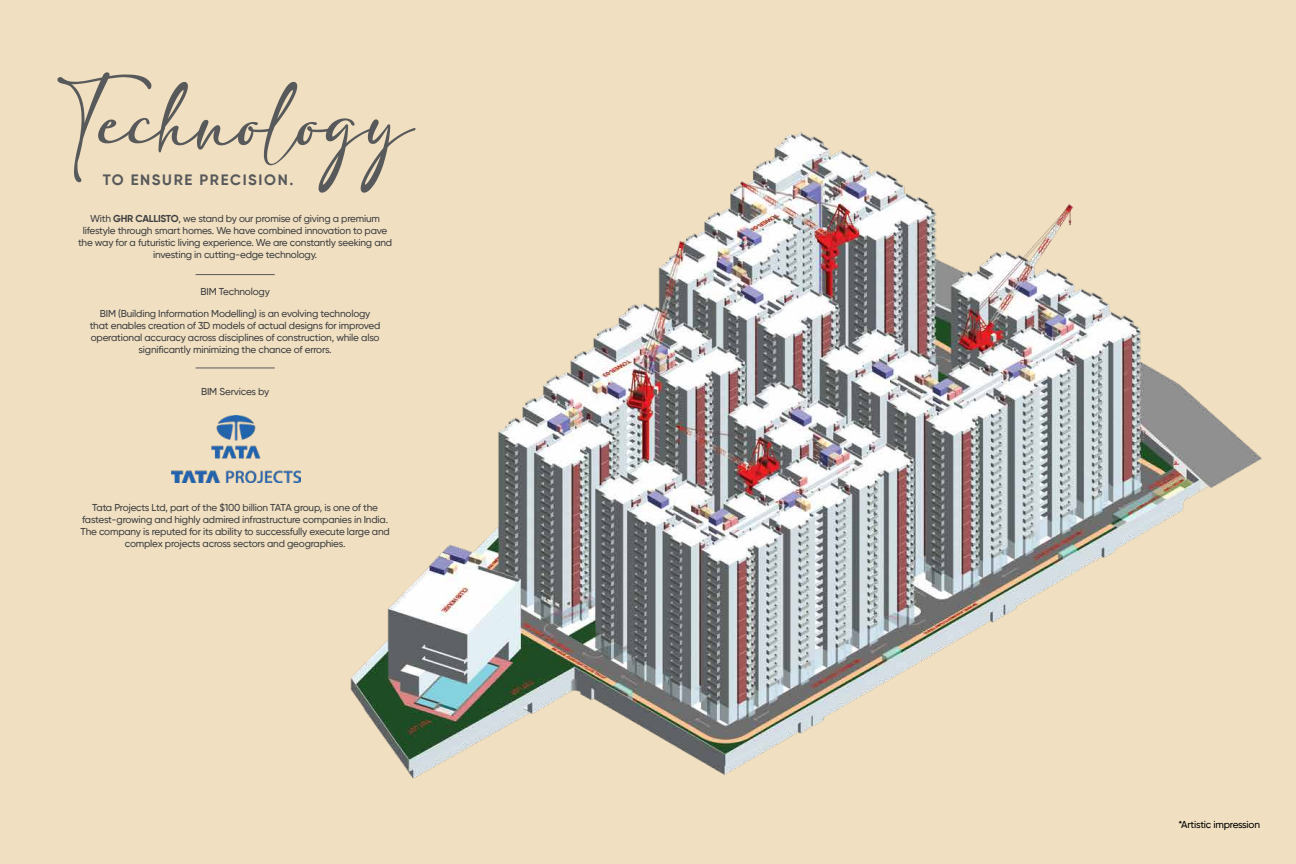
<style>
.page{position:relative;width:1296px;height:864px;background:#f0e0c1}
.page>*{position:absolute;margin:0;border:0;box-sizing:border-box;transform-origin:0 0}
.t1{font:60px "adelia";letter-spacing:-.02em;color:#58595b}
.t2{font:700 15px "Gilroy";letter-spacing:.11em;color:#58595b}
.t3{font:500 10px/12px "Gilroy";letter-spacing:-.02em;color:#414042;text-align:center}
.t4{font:500 10px "Gilroy";letter-spacing:-.02em;color:#000}
.s1{font-weight:700}
</style>
<div class="page">
<hr style="left:196px;top:274px;width:79px;height:1px;background:#58595b">
<hr style="left:196px;top:367px;width:79px;height:1px;background:#58595b">
<img style="left:171px;top:416px;width:104px;height:66px">
<img style="left:275px;top:132px;width:987px;height:647px">
<h1 class="t1" style="left:57px;top:91px;width:357px">Technology</h1>
<h2 class="t2" style="left:103px;top:170px;width:192px">TO ENSURE PRECISION.</h2>
<p class="t3" style="left:78px;top:213px;width:316px">With <span class="s1">GHR CALLISTO</span>, we stand by our promise of giving a premium lifestyle through smart homes. We have combined innovation to pave the way for a futuristic living experience. We are constantly seeking and investing in cutting-edge technology.</p>
<p class="t3" style="left:201px;top:286px;width:71px">BIM Technology</p>
<p class="t3" style="left:90px;top:308px;width:292px">BIM (Building Information Modelling) is an evolving technology that enables creation of 3D models of actual designs for improved operational accuracy across disciplines of construction, while also significantly minimizing the chance of errors.</p>
<p class="t3" style="left:201px;top:385px;width:70px">BIM Services by</p>
<p class="t3" style="left:80px;top:501px;width:311px">Tata Projects Ltd, part of the $100 billion TATA group, is one of the fastest-growing and highly admired infrastructure companies in India.<br>The company is reputed for its ability to successfully execute large and complex projects across sectors and geographies.</p>
<p class="t4" style="left:1178px;top:818px;width:83px">*Artistic impression</p>
</div>
